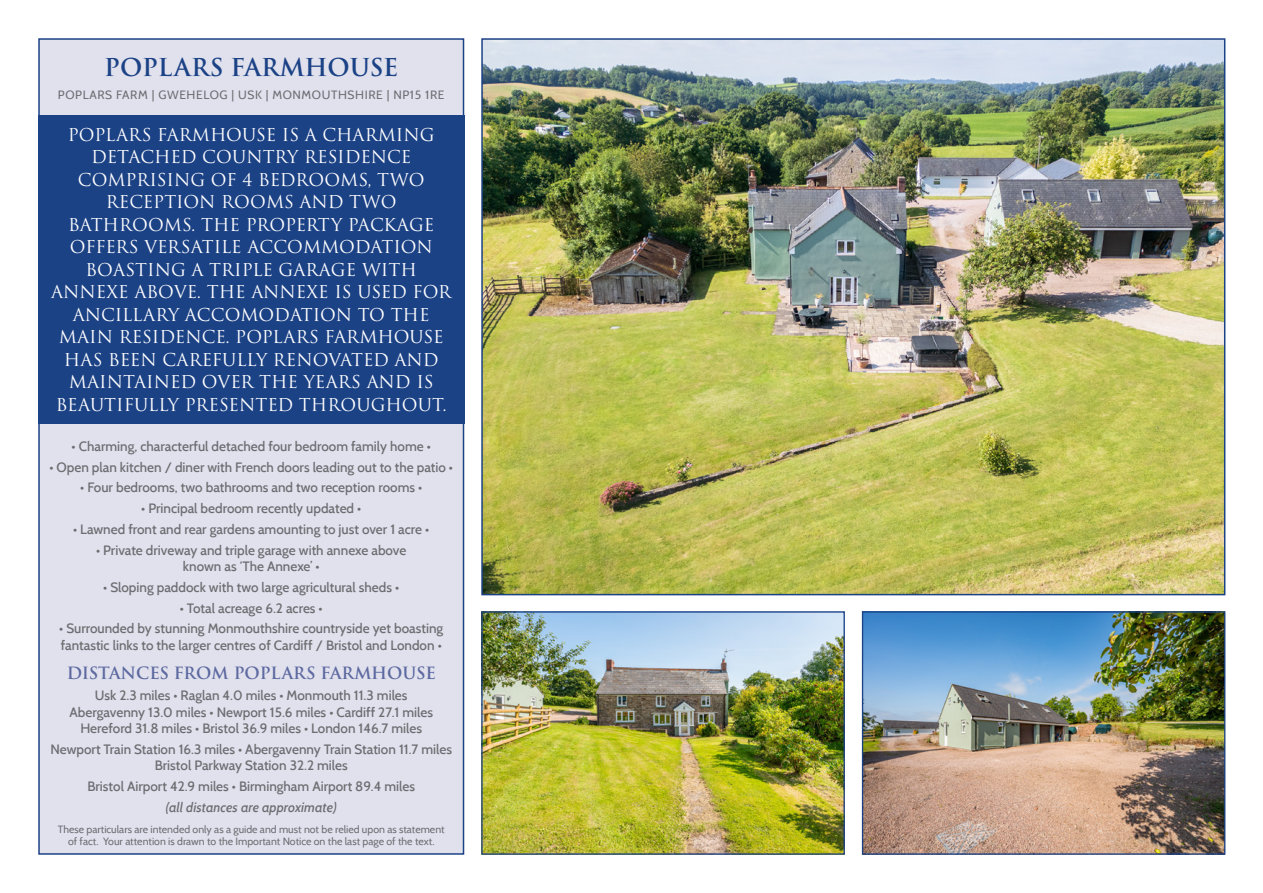
<style>
.page{position:relative;width:1263px;height:893px;background:#fff}
.page>*{position:absolute;margin:0;border:0;box-sizing:border-box;transform-origin:0 0}
.t1{font:600 24px "Trajan Pro 3";color:#1c4286}
.t2{font:17.25px/22.5px "Trajan Pro 3";color:#fff;text-align:center}
.t3{font:600 16.5px "Trajan Pro 3";letter-spacing:-.005em;color:#5d69a0}
.t4{font:500 13.5px/16.5px "Cabin";color:#6c6d70;text-align:center}
.t5{font:italic 500 13.5px "Cabin";color:#6c6d70}
.t6{font:12px "Cabin";letter-spacing:.05em;color:#6c6d70}
.t7{font:10.5px/12.6px "Cabin";color:#6c6d70;text-align:center}
</style>
<div class="page">
<div style="left:38px;top:38px;width:426px;height:817px;background:#e0e1ed;border:2px solid #1c4286"></div>
<div style="left:38px;top:115px;width:426px;height:309px;background:#1c4286"></div>
<img style="left:484px;top:41px;width:738px;height:551px">
<img style="left:483px;top:613px;width:360px;height:240px">
<div style="left:481px;top:611px;width:364px;height:244px;border:1px solid #1c4286"></div>
<img style="left:864px;top:613px;width:359px;height:240px">
<div style="left:862px;top:611px;width:363px;height:244px;border:1px solid #1c4286"></div>
<h1 class="t1" style="left:104px;top:50px;width:295px">POPLARS FARMHOUSE</h1>
<p class="t6" style="left:58px;top:88px;width:388px">POPLARS FARM | GWEHELOG | USK | MONMOUTHSHIRE | NP15 1RE</p>
<p class="t2" style="left:51px;top:124px;width:401px">POPLARS FARMHOUSE IS A CHARMING<br>DETACHED COUNTRY RESIDENCE<br>COMPRISING OF 4 BEDROOMS, TWO<br>RECEPTION ROOMS AND TWO<br>BATHROOMS. THE PROPERTY PACKAGE<br>OFFERS VERSATILE ACCOMMODATION<br>BOASTING A TRIPLE GARAGE WITH<br>ANNEXE ABOVE. THE ANNEXE IS USED FOR<br>ANCILLARY ACCOMODATION TO THE<br>MAIN RESIDENCE. POPLARS FARMHOUSE<br>HAS BEEN CAREFULLY RENOVATED AND<br>MAINTAINED OVER THE YEARS AND IS<br>BEAUTIFULLY PRESENTED THROUGHOUT.</p>
<p class="t2" style="left:249px;top:425px;width:6px">.</p>
<p class="t4" style="left:72px;top:438px;width:361px">• Charming, characterful detached four bedroom family home •</p>
<p class="t4" style="left:49px;top:459px;width:405px">• Open plan kitchen / diner with French doors leading out to the patio •</p>
<p class="t4" style="left:80px;top:479px;width:344px">• Four bedrooms, two bathrooms and two reception rooms •</p>
<p class="t4" style="left:141px;top:500px;width:222px">• Principal bedroom recently updated •</p>
<p class="t4" style="left:73px;top:521px;width:358px">• Lawned front and rear gardens amounting to just over 1 acre •</p>
<p class="t4" style="left:96px;top:542px;width:312px">• Private driveway and triple garage with annexe above known as ‘The Annexe’ •</p>
<p class="t4" style="left:103px;top:579px;width:297px">• Sloping paddock with two large agricultural sheds •</p>
<p class="t4" style="left:180px;top:600px;width:144px">• Total acreage 6.2 acres •</p>
<p class="t4" style="left:59px;top:620px;width:385px;text-align:left">• Surrounded by stunning Monmouthshire countryside yet boasting fantastic links to the larger centres of Cardiff / Bristol and London •</p>
<p class="t3" style="left:67px;top:661px;width:371px">DISTANCES FROM POPLARS FARMHOUSE</p>
<p class="t4" style="left:70px;top:687px;width:365px">Usk 2.3 miles • Raglan 4.0 miles • Monmouth 11.3 miles<br>Abergavenny 13.0 miles • Newport 15.6 miles • Cardiff 27.1 miles<br>Hereford 31.8 miles • Bristol 36.9 miles • London 146.7 miles</p>
<p class="t4" style="left:50px;top:741px;width:403px">Newport Train Station 16.3 miles • Abergavenny Train Station 11.7 miles<br>Bristol Parkway Station 32.2 miles</p>
<p class="t4" style="left:87px;top:778px;width:329px">Bristol Airport 42.9 miles • Birmingham Airport 89.4 miles</p>
<p class="t5" style="left:166px;top:799px;width:172px">(all distances are approximate)</p>
<p class="t7" style="left:58px;top:823px;width:388px">These particulars are intended only as a guide and must not be relied upon as statement of fact. Your attention is drawn to the Important Notice on the last page of the text.</p>
</div>
